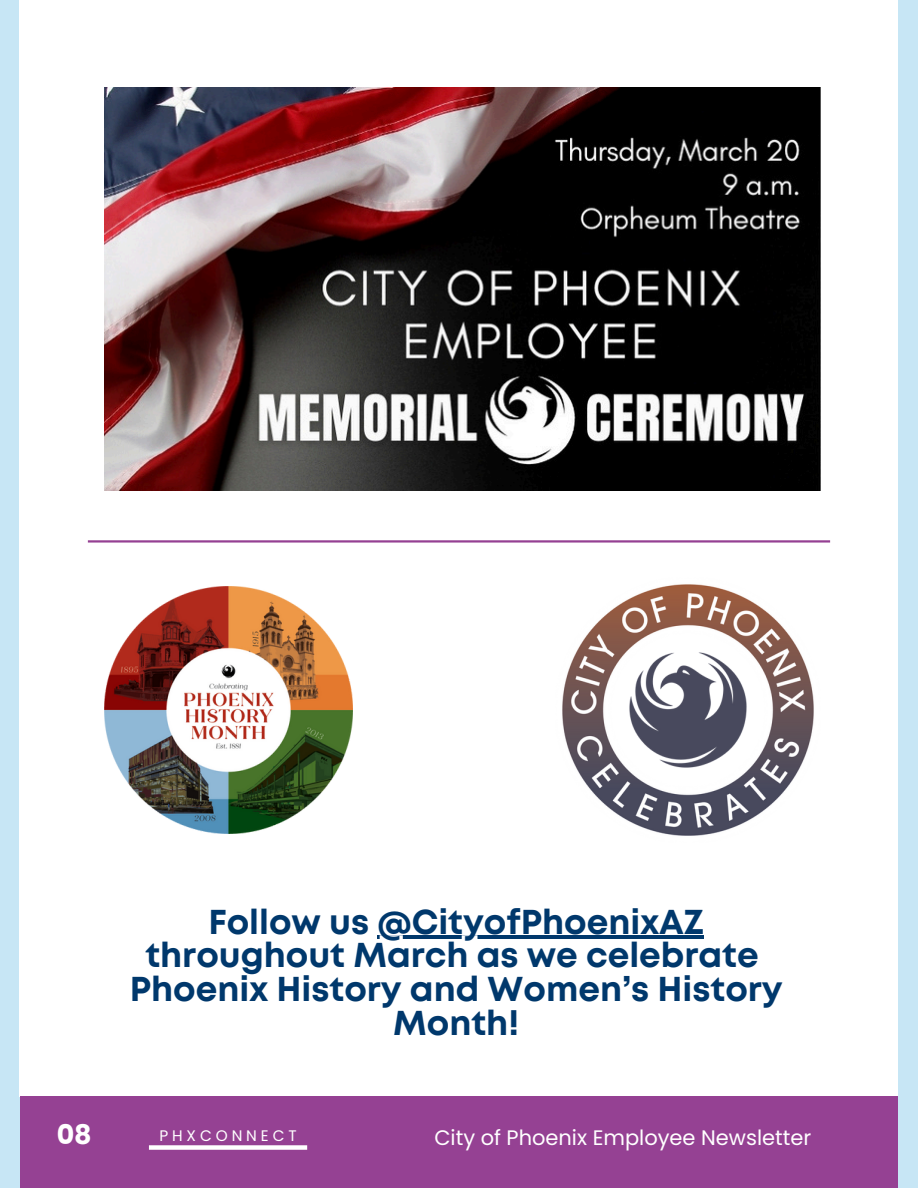
<style>
.page{position:relative;width:918px;height:1188px;background:#c7e6f5}
.page>*{position:absolute;margin:0;border:0;box-sizing:border-box;transform-origin:0 0}
.t1{font:700 34.5px/33.8px "Mont";color:#00386c;text-align:center}
.t2{font:700 27px "Poppins";color:#fff}
.t3{font:21px "Poppins";color:#fff}
.t4{font:15.3px "Poppins";letter-spacing:.255em;color:#fff}
</style>
<div class="page">
<div style="left:20px;top:0;width:878px;height:1096px;background:#fff"></div>
<div style="left:20px;top:1096px;width:878px;height:92px;background:#954193"></div>
<div style="left:149px;top:1145px;width:158px;height:5px;background:#fff"></div>
<img style="left:105px;top:586px;width:247px;height:248px">
<img style="left:562px;top:584px;width:252px;height:252px">
<hr style="left:88px;top:540px;width:742px;height:3px;background:#954193">
<img style="left:105px;top:87px;width:715px;height:403px">
<hr style="left:377px;top:936px;width:327px;height:3px;background:#00386c">
<p class="t1" style="left:208px;top:907px;width:497px">Follow us @CityofPhoenixAZ</p>
<h1 class="t1" style="left:130px;top:941px;width:654px">throughout March as we celebrate<br>Phoenix History and Women’s History<br>Month!</h1>
<p class="t2" style="left:57px;top:1115px;width:37px">08</p>
<p class="t4" style="left:159px;top:1125px;width:139px">PHXCONNECT</p>
<p class="t3" style="left:434px;top:1123px;width:378px">City of Phoenix Employee Newsletter</p>
</div>
